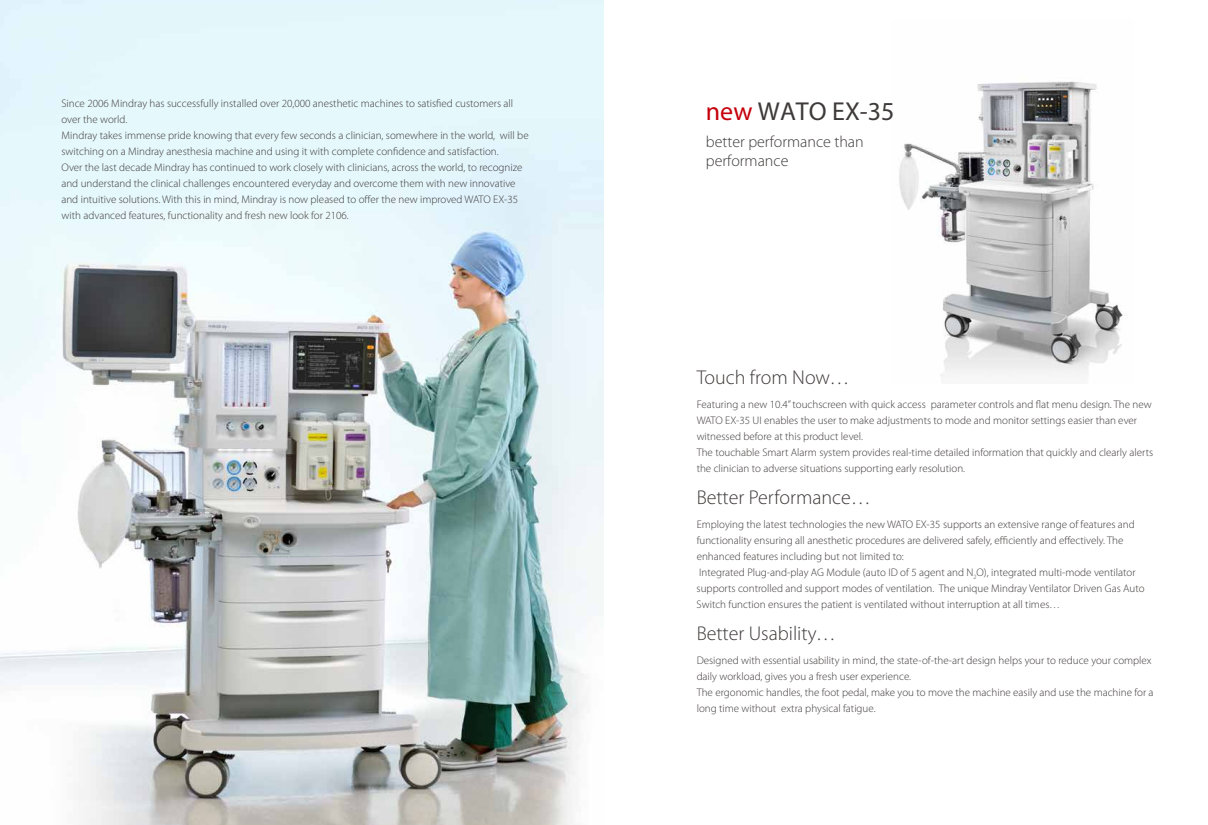
<style>
.page{position:relative;width:1208px;height:825px;background:#fff}
.page>*{position:absolute;margin:0;border:0;box-sizing:border-box;transform-origin:0 0}
.t1{font:26px "Myriad Pro";color:#3e3a39}
.t2{font:300 20px "Myriad Pro";color:#3e3a39}
.t3{font:300 16px/19.2px "Myriad Pro";color:#3e3a39}
.t4{font:300 11px/16px "Myriad Pro";color:#3e3a39}
.s1{color:#c6000b}
</style>
<div class="page">
<img style="left:1px;top:0;width:603px;height:825px">
<img style="left:899px;top:81px;width:228px;height:296px">
<p class="t4" style="left:61px;top:96px;width:469px">Since 2006 Mindray has successfully installed over 20,000 anesthetic machines to satisfied customers all over the world.<br>Mindray takes immense pride knowing that every few seconds a clinician, somewhere in the world, will be switching on a Mindray anesthesia machine and using it with complete confidence and satisfaction.<br>Over the last decade Mindray has continued to work closely with clinicians, across the world, to recognize and understand the clinical challenges encountered everyday and overcome them with new innovative and intuitive solutions. With this in mind, Mindray is now pleased to offer the new improved WATO EX-35 with advanced features, functionality and fresh new look for 2106.</p>
<h1 class="t1" style="left:706px;top:95px;width:190px"><span class="s1">new</span> WATO EX-35</h1>
<h3 class="t3" style="left:706px;top:132px;width:159px">better performance than performance</h3>
<h2 class="t2" style="left:696px;top:366px;width:154px">Touch from Now…</h2>
<p class="t4" style="left:696px;top:396px;width:458px">Featuring a new 10.4’’ touchscreen with quick access parameter controls and flat menu design. The new WATO EX-35 UI enables the user to make adjustments to mode and monitor settings easier than ever witnessed before at this product level.<br>The touchable Smart Alarm system provides real-time detailed information that quickly and clearly alerts the clinician to adverse situations supporting early resolution.</p>
<h2 class="t2" style="left:696px;top:486px;width:175px">Better Performance…</h2>
<p class="t4" style="left:696px;top:516px;width:449px">Employing the latest technologies the new WATO EX-35 supports an extensive range of features and functionality ensuring all anesthetic procedures are delivered safely, efficiently and effectively. The enhanced features including but not limited to:<br>Integrated Plug-and-play AG Module (auto ID of 5 agent and N<sub>2</sub>O), integrated multi-mode ventilator supports controlled and support modes of ventilation. The unique Mindray Ventilator Driven Gas Auto Switch function ensures the patient is ventilated without interruption at all times…</p>
<h2 class="t2" style="left:696px;top:622px;width:141px">Better Usability…</h2>
<p class="t4" style="left:696px;top:652px;width:458px">Designed with essential usability in mind, the state-of-the-art design helps your to reduce your complex daily workload, gives you a fresh user experience.<br>The ergonomic handles, the foot pedal, make you to move the machine easily and use the machine for a long time without extra physical fatigue.</p>
</div>
